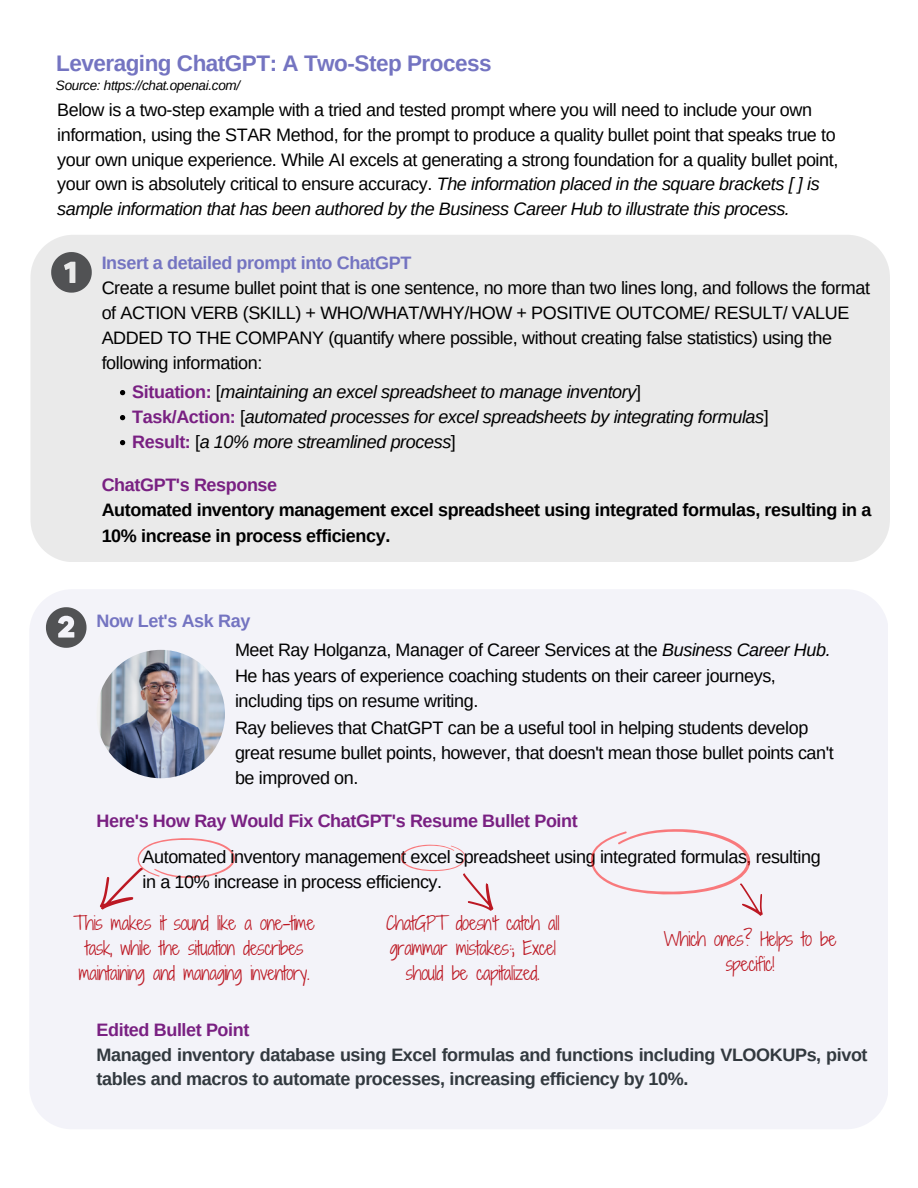
<style>
.page{position:relative;width:918px;height:1188px;background:#fff}
.page>*{position:absolute;margin:0;border:0;box-sizing:border-box;transform-origin:0 0}
.t1{font:700 22.5px "Arimo";letter-spacing:-.02em;color:#7474c1}
.t2{font:18px/24.8px "Arimo";letter-spacing:-.02em;color:#000}
.t3{font:18px/24.8px "Shadows Into Light Two";letter-spacing:-.02em;color:#bc1823;text-align:center}
.t4{font:italic 18px "Arimo";letter-spacing:-.02em;color:#000}
.t5{font:700 18px/24.8px "Arimo";letter-spacing:-.02em;color:#32393f}
.t6{font:700 18px/25px "Arimo";letter-spacing:-.02em;color:#000}
.t7{font:700 18px "Arimo";letter-spacing:-.02em;color:#792082}
.t8{font:700 18px "Arimo";letter-spacing:-.02em;color:#7474c1}
.t9{font:italic 13.5px "Arimo";letter-spacing:-.02em;color:#000}
.s1{font-style:italic}
.s2{font-weight:700;color:#7474c1}
.s3{font-weight:700;font-style:normal;color:#792082}
.s4{font-style:normal}
.s5{color:#792082}
</style>
<div class="page">
<div style="left:30px;top:235px;width:860px;height:327px;background:#eaeaea"></div>
<svg style="left:51px;top:252px;width:41px;height:41px;background:#828284"></svg>
<div style="left:30px;top:590px;width:858px;height:539px;background:#f3f3f9"></div>
<svg style="left:46px;top:607px;width:40px;height:41px"></svg>
<img style="left:97px;top:650px;width:128px;height:128px;border-radius:50%">
<svg style="left:92px;top:838px;width:143px;height:82px"></svg>
<svg style="left:401px;top:845px;width:102px;height:72px"></svg>
<svg style="left:591px;top:829px;width:177px;height:91px"></svg>
<svg style="left:120px;top:390px;width:5px;height:5px"></svg>
<svg style="left:120px;top:415px;width:5px;height:5px"></svg>
<svg style="left:120px;top:440px;width:5px;height:5px"></svg>
<h3 class="t1" style="left:56px;top:50px;width:437px">Leveraging ChatGPT: A Two-Step Process</h3>
<h3 class="t9" style="left:56px;top:77px;width:186px">Source: https://chat.openai.com/</h3>
<h2 class="t2" style="left:57px;top:98px;width:783px">Below is a two-step example with a tried and tested prompt where you will need to include your own information, using the STAR Method, for the prompt to produce a quality bullet point that speaks true to your own unique experience. While AI excels at generating a strong foundation for a quality bullet point, your own is absolutely critical to ensure accuracy. <span class="s1">The information placed in the square brackets [ ] is sample information that has been authored by the Business Career Hub to illustrate this process.</span></h2>
<p class="t2" style="left:102px;top:250px;width:770px"><span class="s2">Insert a detailed prompt into ChatGPT<br></span>Create a resume bullet point that is one sentence, no more than two lines long, and follows the format of ACTION VERB (SKILL) + WHO/WHAT/WHY/HOW + POSITIVE OUTCOME/ RESULT/ VALUE ADDED TO THE COMPANY (quantify where possible, without creating false statistics) using the following information:</p>
<p class="t4" style="left:132px;top:381px;width:510px"><span class="s3">Situation:</span> <span class="s4">[</span>maintaining an excel spreadsheet to manage inventory<span class="s4">]</span></p>
<p class="t4" style="left:132px;top:406px;width:638px"><span class="s3">Task/Action:</span> <span class="s4">[</span>automated processes for excel spreadsheets by integrating formulas<span class="s4">]</span></p>
<h2 class="t4" style="left:132px;top:431px;width:325px"><span class="s3">Result:</span> <span class="s4">[</span>a 10% more streamlined process<span class="s4">]</span></h2>
<p class="t6" style="left:102px;top:473px;width:771px"><span class="s5">ChatGPT's Response<br></span>Automated inventory management excel spreadsheet using integrated formulas, resulting in a<br>10% increase in process efficiency.</p>
<h1 class="t8" style="left:96px;top:611px;width:155px">Now Let's Ask Ray</h1>
<h2 class="t2" style="left:235px;top:638px;width:597px;line-height:25.2px">Meet Ray Holganza, Manager of Career Services at the <span class="s1">Business Career Hub.<br></span>He has years of experience coaching students on their career journeys, including tips on resume writing.</h2>
<p class="t2" style="left:235px;top:715px;width:600px;line-height:25.2px">Ray believes that ChatGPT can be a useful tool in helping students develop great resume bullet points, however, that doesn't mean those bullet points can't be improved on.</p>
<p class="t7" style="left:96px;top:811px;width:483px">Here's How Ray Would Fix ChatGPT's Resume Bullet Point</p>
<p class="t2" style="left:143px;top:845px;width:680px">Automated inventory management excel spreadsheet using integrated formulas, resulting in a 10% increase in process efficiency.</p>
<h3 class="t3" style="left:74px;top:911px;width:243px">This makes it sound like a one-time task, while the situation describes maintaining and managing inventory.</h3>
<p class="t3" style="left:386px;top:911px;width:175px">ChatGPT doesn't catch al grammar mistakes:; Excel should be capitalized.</p>
<p class="t5" style="left:97px;top:1017px;width:773px"><span class="s5">Edited Bullet Point<br></span>Managed inventory database using Excel formulas and functions including VLOOKUPs, pivot tables and macros to automate processes, increasing efficiency by 10%.</p>
<p class="t3" style="left:664px;top:927px;width:174px">Which ones? Helps to be specific!</p>
</div>
